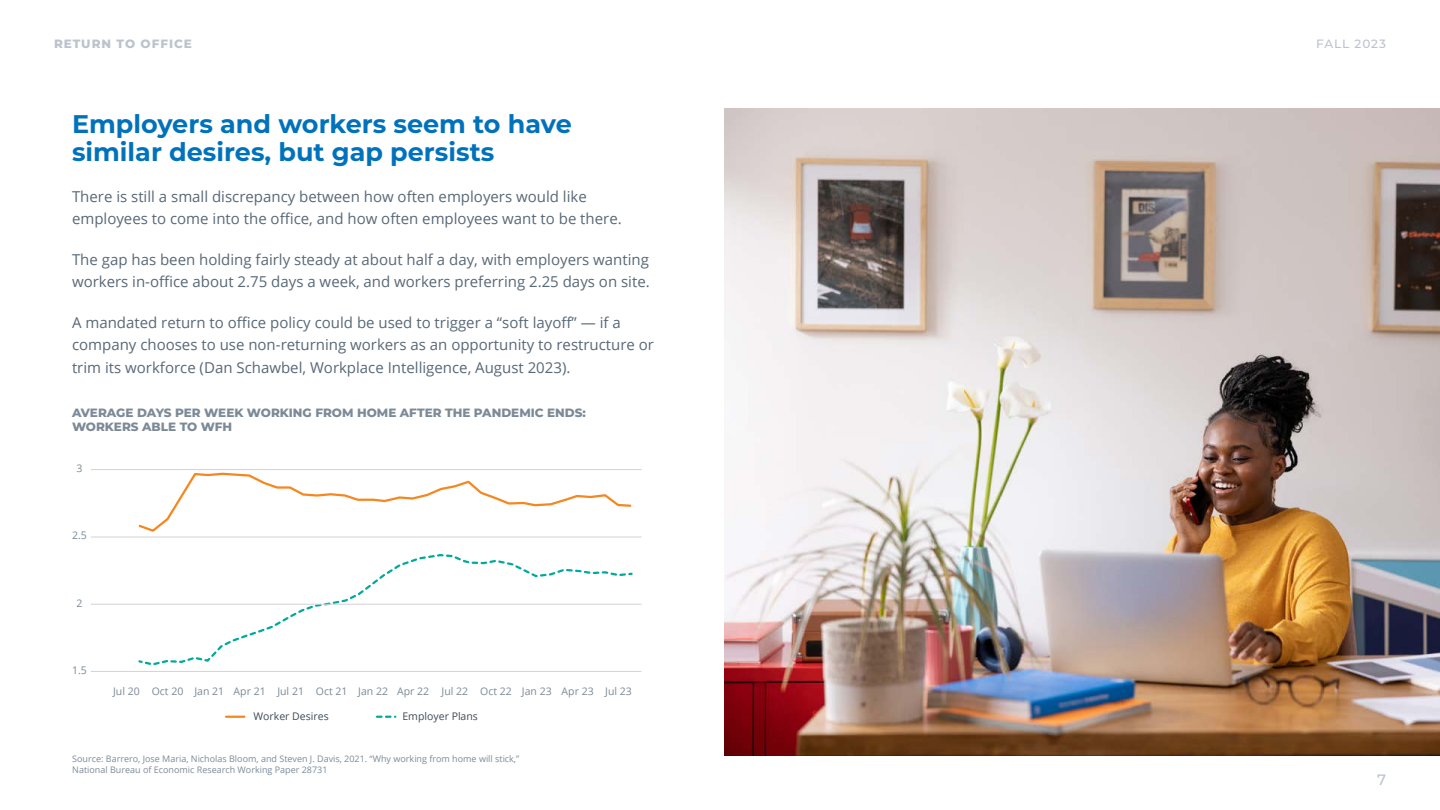
<style>
.page{position:relative;width:1440px;height:810px;background:#fff}
.page>*{position:absolute;margin:0;border:0;box-sizing:border-box;transform-origin:0 0}
.t1{font:700 25.5px/28.5px "Montserrat";color:#0072bc}
.t2{font:15px/22.5px "Open Sans";color:#586877}
.t3{font:500 15px "Montserrat";color:#bbc3ce}
.t4{font:800 12px/14.4px "Montserrat";color:#7c8a97}
.t5{font:800 12px "Montserrat";letter-spacing:.08em;color:#bbc3ce}
.t6{font:500 12px "Montserrat";letter-spacing:.08em;color:#bbc3ce}
.t7{font:10.5px "Open Sans";color:#7b8996}
.t8{font:10.5px "Open Sans";color:#3d4b56}
.t9{font:9px/10.8px "Open Sans";color:#7c8a97}
</style>
<div class="page">
<svg style="left:138px;top:472px;width:494px;height:60px"></svg>
<svg style="left:137px;top:554px;width:495px;height:112px"></svg>
<hr style="left:91px;top:469px;width:550px;height:1px;background:#d1d3d4">
<hr style="left:91px;top:537px;width:550px;height:1px;background:#d1d3d4">
<hr style="left:91px;top:604px;width:550px;height:1px;background:#d1d3d4">
<hr style="left:91px;top:671px;width:550px;height:1px;background:#d1d3d4">
<svg style="left:226px;top:716px;width:18px;height:2px"></svg>
<svg style="left:377px;top:716px;width:18px;height:2px"></svg>
<img style="left:724px;top:108px;width:716px;height:648px">
<p class="t5" style="left:54px;top:35px;width:139px">RETURN TO OFFICE</p>
<p class="t6" style="left:1316px;top:35px;width:71px">FALL 2023</p>
<h1 class="t1" style="left:72px;top:108px;width:501px">Employers and workers seem to have similar desires, but gap persists</h1>
<p class="t2" style="left:72px;top:185px;width:551px">There is still a small discrepancy between how often employers would like employees to come into the office, and how often employees want to be there.</p>
<p class="t2" style="left:72px;top:248px;width:579px">The gap has been holding fairly steady at about half a day, with employers wanting workers in-office about 2.75 days a week, and workers preferring 2.25 days on site.</p>
<p class="t2" style="left:72px;top:311px;width:584px">A mandated return to office policy could be used to trigger a “soft layoff” — if a company chooses to use non-returning workers as an opportunity to restructure or trim its workforce (Dan Schawbel, Workplace Intelligence, August 2023).</p>
<p class="t4" style="left:72px;top:404px;width:515px">AVERAGE DAYS PER WEEK WORKING FROM HOME AFTER THE PANDEMIC ENDS:<br>WORKERS ABLE TO WFH</p>
<p class="t7" style="left:76px;top:461px;width:8px">3</p>
<p class="t7" style="left:72px;top:528px;width:16px">2.5</p>
<p class="t7" style="left:76px;top:596px;width:8px">2</p>
<p class="t7" style="left:72px;top:663px;width:16px">1.5</p>
<p class="t7" style="left:113px;top:684px;width:520px">Jul 20 Oct 20 Jan 21 Apr 21 Jul 21 Oct 21 Jan 22 Apr 22 Jul 22 Oct 22 Jan 23 Apr 23 Jul 23</p>
<p class="t8" style="left:254px;top:709px;width:77px">Worker Desires</p>
<p class="t8" style="left:402px;top:709px;width:77px">Employer Plans</p>
<p class="t9" style="left:72px;top:753px;width:449px">Source: Barrero, Jose Maria, Nicholas Bloom, and Steven J. Davis, 2021. “Why working from home will stick,”<br>National Bureau of Economic Research Working Paper 28731</p>
<p class="t3" style="left:1377px;top:769px;width:10px">7</p>
</div>
